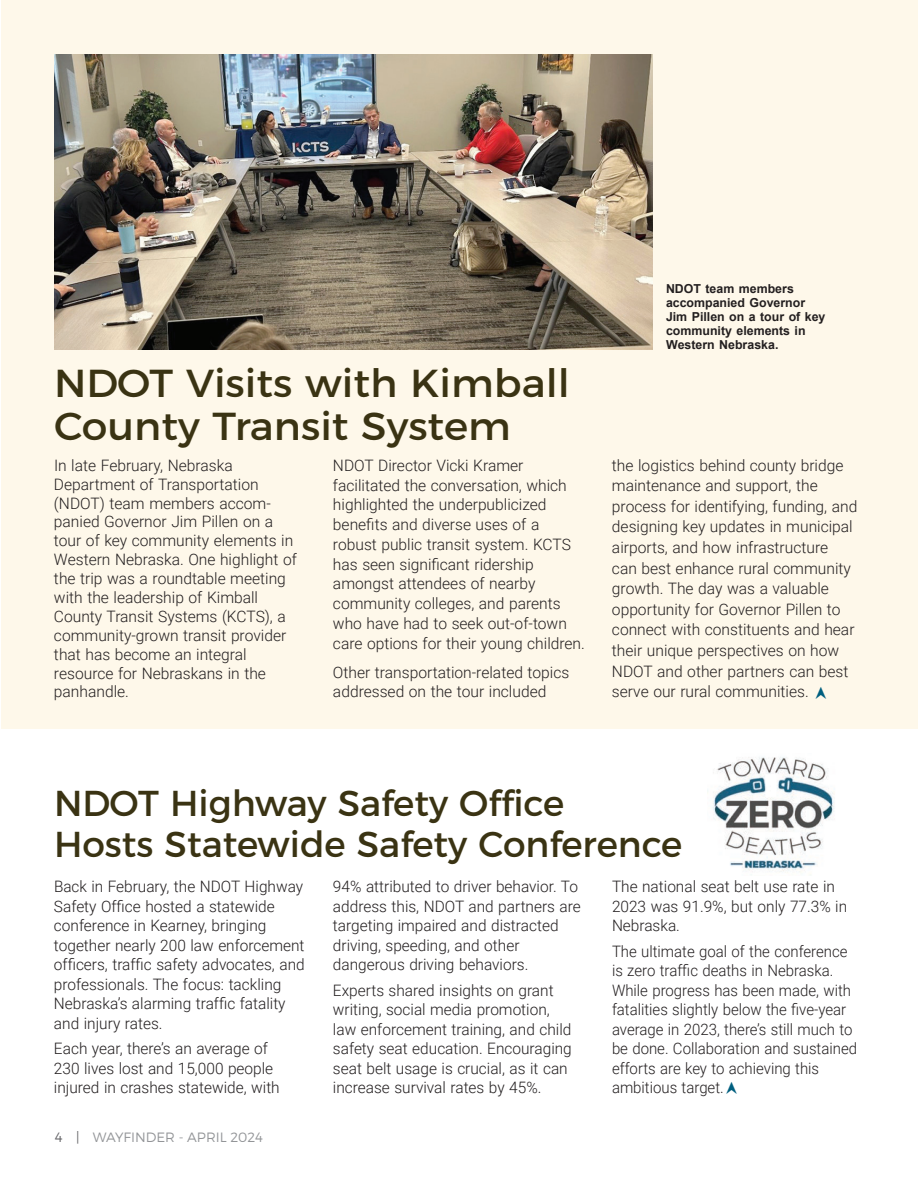
<style>
.page{position:relative;width:918px;height:1188px;background:#fff}
.page>*{position:absolute;margin:0;border:0;box-sizing:border-box;transform-origin:0 0}
.t1{font:39px/43.5px "Montserrat";color:#3a3313;scale:1.05 1}
.t2{font:36px/40.5px "Montserrat";color:#3a3313}
.t3{font:300 15.75px/19.5px "Roboto";color:#231f20}
.t4{font:300 15.75px/19.5px "Roboto";color:#231f20;scale:.95 1}
.t5{font:300 13.5px "Montserrat";color:#939598}
.t6{font:700 12.3px/13.8px "Arial";color:#231f20}
.s1{color:#636366}
</style>
<div class="page">
<div style="left:2px;top:0;width:916px;height:729px;background:#fef8ea"></div>
<img style="left:54px;top:54px;width:598px;height:295px">
<img style="left:713px;top:757px;width:122px;height:118px">
<h1 class="t1" style="left:54px;top:361px;width:493px">NDOT Visits with Kimball<br>County Transit System</h1>
<p class="t3" style="left:54px;top:455px;width:244px;line-height:18.9px">In late February, Nebraska<br>Department of Transportation (NDOT) team members accom&shy;panied Governor Jim Pillen on a tour of key community elements in<br>Western Nebraska. One highlight of the trip was a roundtable meeting with the leadership of Kimball<br>County Transit Systems (KCTS), a community-grown transit provider that has become an integral resource for Nebraskans in the panhandle.</p>
<p class="t3" style="left:333px;top:455px;width:253px">NDOT Director Vicki Kramer facilitated the conversation, which highlighted the underpublicized benefits and diverse uses of a robust public transit system. KCTS has seen significant ridership amongst attendees of nearby community colleges, and parents who have had to seek out-of-town care options for their young children.</p>
<p class="t3" style="left:333px;top:661px;width:238px">Other transportation-related topics addressed on the tour included</p>
<p class="t6" style="left:666px;top:282px;width:161px">NDOT team members accompanied Governor<br>Jim Pillen on a tour of key community elements in<br>Western Nebraska.</p>
<p class="t3" style="left:612px;top:454px;width:247px;line-height:20.5px">the logistics behind county bridge maintenance and support, the process for identifying, funding, and designing key updates in municipal airports, and how infrastructure<br>can best enhance rural community growth. The day was a valuable opportunity for Governor Pillen to connect with constituents and hear their unique perspectives on how NDOT and other partners can best serve our rural communities.</p>
<h2 class="t2" style="left:54px;top:783px;width:630px">NDOT Highway Safety Office<br>Hosts Statewide Safety Conference</h2>
<p class="t3" style="left:54px;top:876px;width:252px">Back in February, the NDOT Highway Safety Office hosted a statewide conference in Kearney, bringing together nearly 200 law enforcement officers, traffic safety advocates, and professionals. The focus: tackling Nebraska’s alarming traffic fatality and injury rates.</p>
<p class="t3" style="left:54px;top:1038px;width:227px">Each year, there’s an average of<br>230 lives lost and 15,000 people injured in crashes statewide, with</p>
<p class="t5" style="left:55px;top:1129px;width:210px"><span class="s1">4 |</span> WAYFINDER - APRIL 2024</p>
<p class="t3" style="left:333px;top:876px;width:249px">94% attributed to driver behavior. To address this, NDOT and partners are targeting impaired and distracted driving, speeding, and other dangerous driving behaviors.</p>
<p class="t3" style="left:333px;top:980px;width:240px">Experts shared insights on grant writing, social media promotion, law enforcement training, and child safety seat education. Encouraging seat belt usage is crucial, as it can increase survival rates by 45%.</p>
<p class="t3" style="left:612px;top:876px;width:237px">The national seat belt use rate in<br>2023 was 91.9%, but only 77.3% in<br>Nebraska.</p>
<p class="t4" style="left:612px;top:941px;width:259px">The ultimate goal of the conference is zero traffic deaths in Nebraska.<br>While progress has been made, with fatalities slightly below the five-year average in 2023, there’s still much to be done. Collaboration and sustained efforts are key to achieving this ambitious target.</p>
</div>
